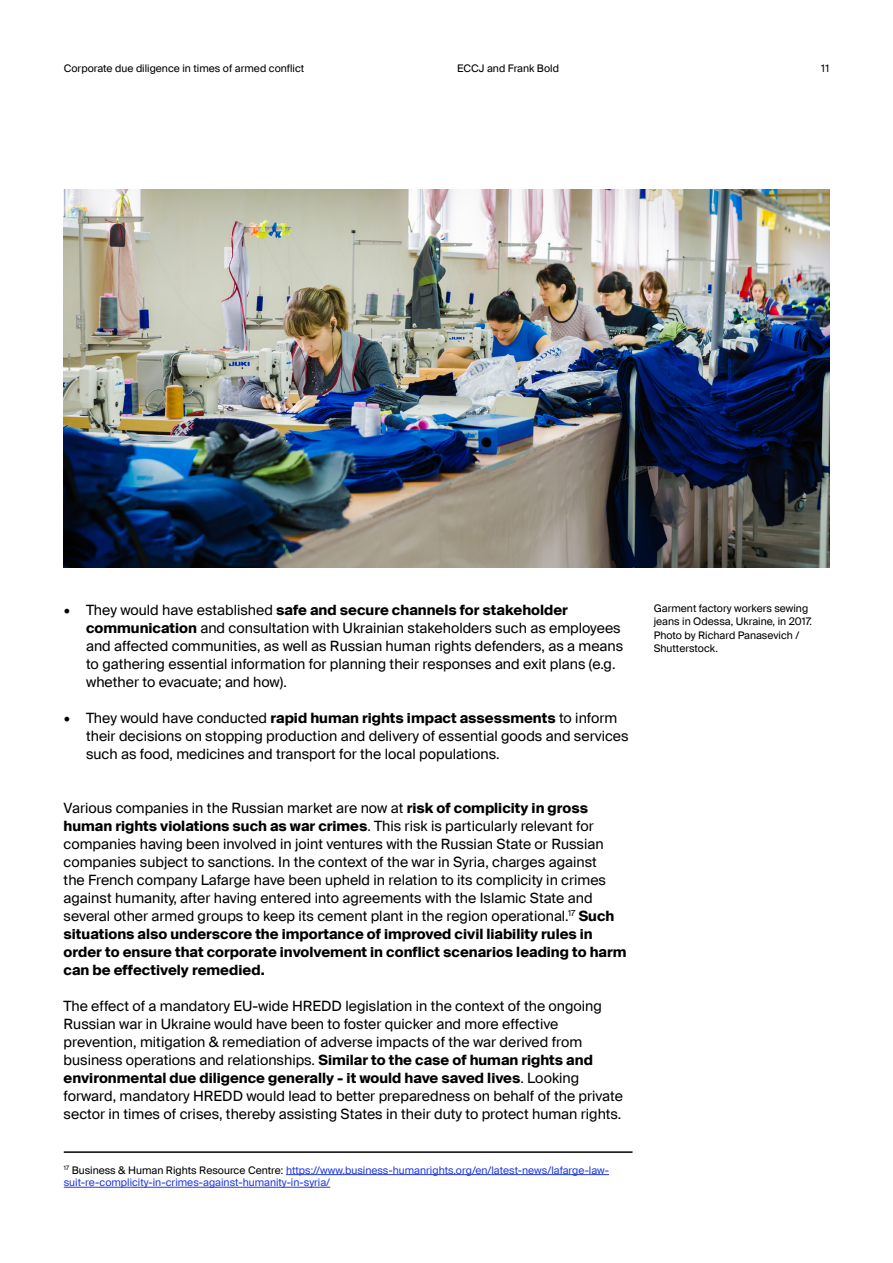
<style>
.page{position:relative;width:893px;height:1263px;background:#fff}
.page>*{position:absolute;margin:0;border:0;box-sizing:border-box;transform-origin:0 0}
.t1{font:14.25px/18px "Suisse Intl";color:#000}
.t2{font:10.5px/12.6px "Suisse Intl";color:#223adf}
.t3{font:10.5px/13.5px "Suisse Intl";color:#000}
.s1{font-family:"Minion Pro";font-size:18px}
.s2{font-weight:700}
.s3{color:#000}
</style>
<div class="page">
<hr style="left:286px;top:1174px;width:323px;height:1px;background:#223adf">
<hr style="left:64px;top:1187px;width:266px;height:1px;background:#223adf">
<hr style="left:64px;top:1151px;width:568px;height:2px;background:#000">
<img style="left:64px;top:190px;width:765px;height:378px">
<p class="t3" style="left:64px;top:62px;width:242px">Corporate due diligence in times of armed conflict</p>
<p class="t3" style="left:457px;top:62px;width:103px">ECCJ and Frank Bold</p>
<p class="t3" style="left:821px;top:62px;width:9px">11</p>
<p class="t1" style="left:86px;top:601px;width:539px;text-indent:-22px"><span class="s1">•</span> They would have established <span class="s2">safe and secure channels for stakeholder communication</span> and consultation with Ukrainian stakeholders such as employees and affected communities, as well as Russian human rights defenders, as a means to gathering essential information for planning their responses and exit plans (e.g. whether to evacuate; and how).</p>
<p class="t1" style="left:86px;top:709px;width:544px;text-indent:-22px"><span class="s1">•</span> They would have conducted <span class="s2">rapid human rights impact assessments</span> to inform their decisions on stopping production and delivery of essential goods and services such as food, medicines and transport for the local populations.</p>
<p class="t1" style="left:64px;top:799px;width:564px">Various companies in the Russian market are now at <span class="s2">risk of complicity in gross human rights violations such as war crimes</span>. This risk is particularly relevant for companies having been involved in joint ventures with the Russian State or Russian companies subject to sanctions. In the context of the war in Syria, charges against<br>the French company Lafarge have been upheld in relation to its complicity in crimes against humanity, after having entered into agreements with the Islamic State and several other armed groups to keep its cement plant in the region operational.<sup>17</sup> <span class="s2">Such situations also underscore the importance of improved civil liability rules in order to ensure that corporate involvement in conflict scenarios leading to harm can be effectively remedied.</span></p>
<p class="t1" style="left:64px;top:997px;width:561px">The effect of a mandatory EU-wide HREDD legislation in the context of the ongoing Russian war in Ukraine would have been to foster quicker and more effective prevention, mitigation &amp; remediation of adverse impacts of the war derived from business operations and relationships. <span class="s2">Similar to the case of human rights and environmental due diligence generally - it would have saved lives</span>. Looking forward, mandatory HREDD would lead to better preparedness on behalf of the private sector in times of crises, thereby assisting States in their duty to protect human rights.</p>
<p class="t2" style="left:64px;top:1164px;width:547px"><sup>17</sup> <span class="s3">Business &amp; Human Rights Resource Centre:</span> https://www.business-humanrights.org/en/latest-news/lafarge-law&shy;suit-re-complicity-in-crimes-against-humanity-in-syria/</p>
<p class="t3" style="left:654px;top:602px;width:160px">Garment factory workers sewing jeans in Odessa, Ukraine, in 2017.</p>
<p class="t3" style="left:654px;top:629px;width:147px">Photo by Richard Panasevich /<br>Shutterstock.</p>
</div>
